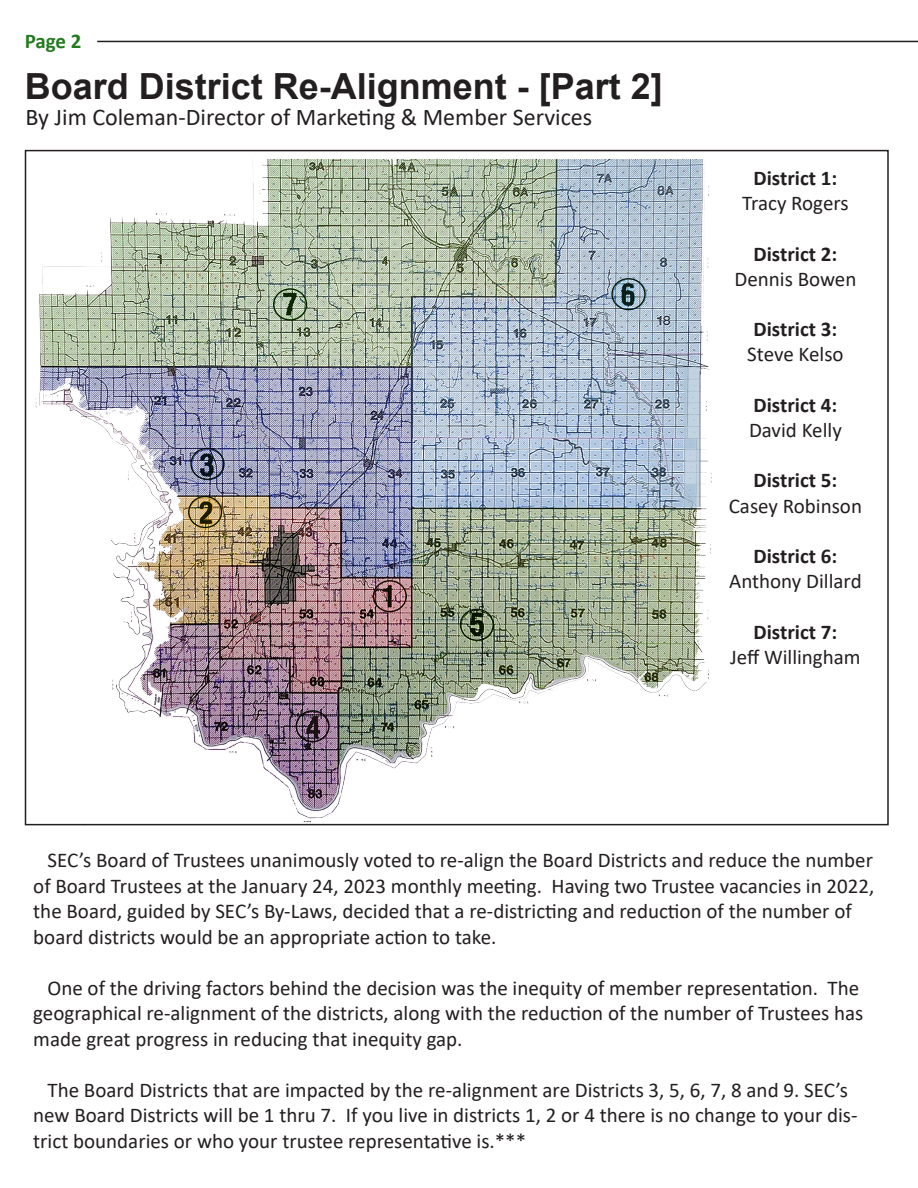
<style>
.page{position:relative;width:918px;height:1188px;background:#fff}
.page>*{position:absolute;margin:0;border:0;box-sizing:border-box;transform-origin:0 0}
.t1{font:700 36px "Arial";color:#231f20}
.t2{font:24px "Calibri";color:#231f20}
.t3{font:21px/25.5px "Calibri";color:#231f20}
.t4{font:700 21px "Calibri";color:#231f20}
.t5{font:700 21px "Calibri";color:#237b20}
</style>
<div class="page">
<hr style="left:97px;top:41px;width:821px;height:1px;background:#231f20">
<img style="left:35px;top:159px;width:677px;height:663px">
<img style="left:273px;top:288px;width:34px;height:33px">
<img style="left:611px;top:278px;width:35px;height:32px">
<img style="left:460px;top:609px;width:34px;height:32px">
<img style="left:296px;top:710px;width:34px;height:32px">
<img style="left:190px;top:448px;width:35px;height:32px">
<img style="left:188px;top:496px;width:34px;height:32px">
<img style="left:373px;top:580px;width:34px;height:32px">
<svg style="left:684px;top:368px;width:15px;height:139px;background:#b8cada"></svg>
<hr style="left:699px;top:371px;width:2px;height:136px;background:#231f20">
<p class="t5" style="left:25px;top:26px;width:58px">Page 2</p>
<p class="t1" style="left:25px;top:61px;width:640px">Board District Re-Alignment - [Part 2]</p>
<p class="t2" style="left:26px;top:100px;width:568px">By Jim Coleman-Director of Marketing &amp; Member Services</p>
<p class="t4" style="left:754px;top:163px;width:85px">District 1:</p>
<p class="t3" style="left:742px;top:190px;width:108px">Tracy Rogers</p>
<p class="t4" style="left:754px;top:239px;width:85px">District 2:</p>
<p class="t3" style="left:734px;top:266px;width:123px">Dennis Bowen</p>
<p class="t4" style="left:754px;top:314px;width:85px">District 3:</p>
<p class="t3" style="left:747px;top:341px;width:98px">Steve Kelso</p>
<p class="t4" style="left:754px;top:390px;width:85px">District 4:</p>
<p class="t3" style="left:749px;top:417px;width:94px">David Kelly</p>
<p class="t4" style="left:754px;top:466px;width:85px">District 5:</p>
<p class="t3" style="left:729px;top:492px;width:135px">Casey Robinson</p>
<p class="t4" style="left:754px;top:541px;width:85px">District 6:</p>
<p class="t3" style="left:729px;top:568px;width:134px">Anthony Dillard</p>
<p class="t4" style="left:754px;top:617px;width:85px">District 7:</p>
<p class="t3" style="left:730px;top:644px;width:132px">Jeff Willingham</p>
<p class="t3" style="left:33px;top:847px;width:843px;text-indent:14px">SEC’s Board of Trustees unanimously voted to re-align the Board Districts and reduce the number of Board Trustees at the January 24, 2023 monthly meeting. Having two Trustee vacancies in 2022, the Board, guided by SEC’s By-Laws, decided that a re-districting and reduction of the number of board districts would be an appropriate action to take.</p>
<p class="t3" style="left:33px;top:974px;width:832px;text-indent:14px">One of the driving factors behind the decision was the inequity of member representation. The geographical re-alignment of the districts, along with the reduction of the number of Trustees has made great progress in reducing that inequity gap.</p>
<p class="t3" style="left:33px;top:1076px;width:826px;text-indent:14px">The Board Districts that are impacted by the re-alignment are Districts 3, 5, 6, 7, 8 and 9. SEC’s new Board Districts will be 1 thru 7. If you live in districts 1, 2 or 4 there is no change to your dis&shy;trict boundaries or who your trustee representative is.***</p>
</div>
